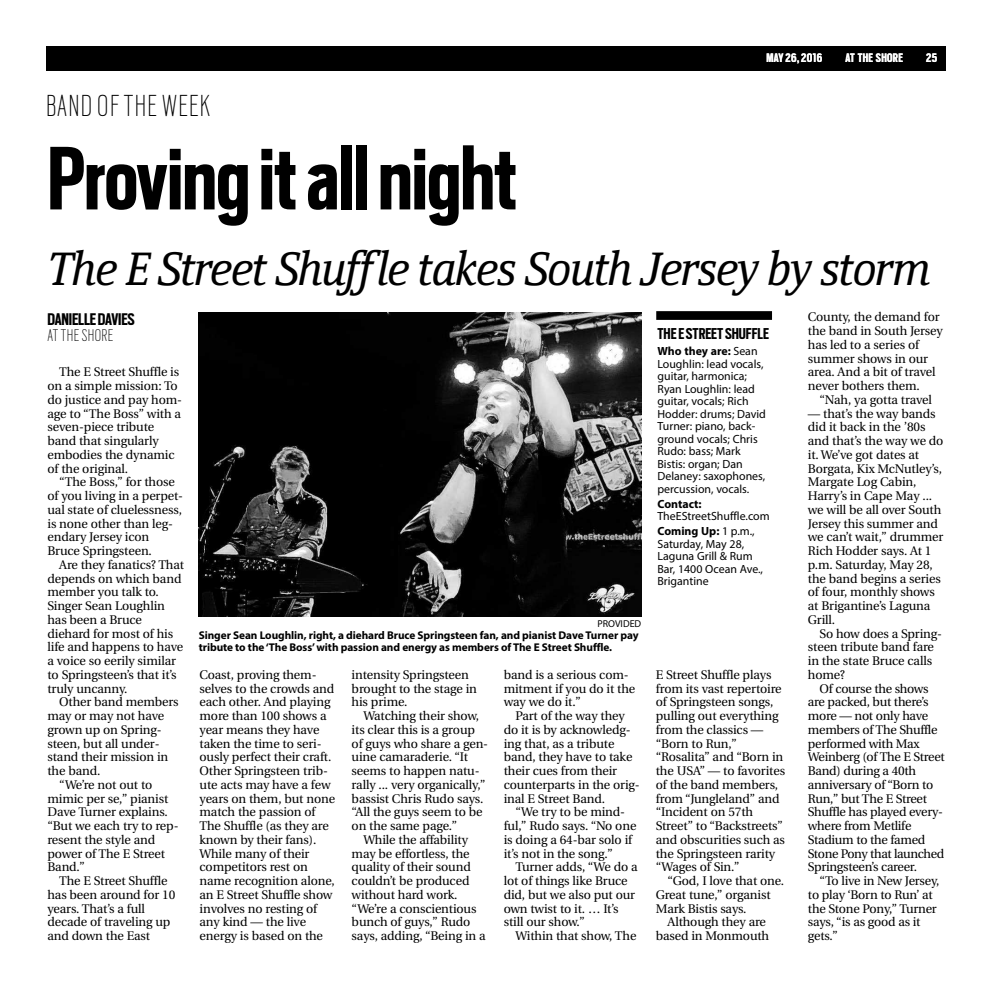
<style>
.page{position:relative;width:990px;height:990px;background:#fff}
.page>*{position:absolute;margin:0;border:0;box-sizing:border-box;transform-origin:0 0}
.t1{font:700 100px "Scout Cond";color:#000}
.t2{font:italic 46.25px "Yefimov Serif";letter-spacing:-.025em;color:#000;scale:.95 1}
.t3{font:100 33.75px "Scout Cond";letter-spacing:.04em;color:#000}
.t4{font:700 18.75px "Scout Cond";letter-spacing:-.01em;color:#000}
.t5{font:100 18.75px "Scout Cond";letter-spacing:.02em;color:#000}
.t6{font:700 17.5px "Scout Cond";color:#000}
.t7{font:700 13.75px "Scout Cond";letter-spacing:.025em;color:#fff}
.t8{font:12.5px/13.8px "Utopia";letter-spacing:-.01em;color:#000}
.t9{font:11.88px/12.5px "Myriad Pro";color:#000}
.t10{font:700 11.88px "Myriad Pro";color:#000}
.t11{font:700 11.25px/11.9px "Myriad Pro";letter-spacing:-.005em;color:#000}
.t12{font:10px "Myriad Pro";color:#000}
.s1{font-size:12.5px;color:#000}
.s2{font-weight:700}
</style>
<div class="page">
<div style="left:46px;top:46px;width:900px;height:25px;background:#000"></div>
<img style="left:199px;top:312px;width:442px;height:304px">
<div style="left:656px;top:311px;width:116px;height:9px;background:#000"></div>
<h3 class="t3" style="left:46px;top:84px;width:165px">BANDOFTHEWEEK</h3>
<p class="t7" style="left:766px;top:49px;width:172px">MAY26,2016 <span class="s1">//</span> AT THE SHORE <span class="s1">//</span> 25</p>
<h1 class="t1" style="left:47px;top:116px;width:471px">Provingitallnight</h1>
<h2 class="t2" style="left:48px;top:240px;width:931px">The E Street Shuffle takes South Jersey by storm</h2>
<h3 class="t4" style="left:48px;top:308px;width:89px">DANIELLEDAVIES</h3>
<h3 class="t5" style="left:48px;top:324px;width:67px">ATTHESHORE</h3>
<p class="t8" style="left:48px;top:365px;width:136px;text-indent:12px">The E Street Shuffle is on a simple mission: To do justice and pay hom&shy;age to “The Boss” with a seven-piece tribute band that singularly embodies the dynamic of the original.</p>
<p class="t8" style="left:48px;top:475px;width:137px;text-indent:12px">“The Boss,” for those of you living in a perpet&shy;ual state of cluelessness, is none other than leg&shy;endary Jersey icon<br>Bruce Springsteen.</p>
<p class="t8" style="left:48px;top:558px;width:138px;text-indent:12px">Are they fanatics? That depends on which band member you talk to.<br>Singer Sean Loughlin has been a Bruce diehard for most of his life and happens to have a voice so eerily similar to Springsteen’s that it’s truly uncanny.</p>
<p class="t8" style="left:59px;top:695px;width:121px">Other band members</p>
<p class="t8" style="left:48px;top:709px;width:118px">may or may not have</p>
<p class="t8" style="left:48px;top:723px;width:116px">grown up on Spring-</p>
<p class="t8" style="left:48px;top:736px;width:114px">steen, but all under-</p>
<p class="t8" style="left:48px;top:750px;width:122px">stand their mission in</p>
<p class="t8" style="left:48px;top:764px;width:54px">the band.</p>
<p class="t8" style="left:59px;top:778px;width:95px">“We’re not out to</p>
<p class="t8" style="left:48px;top:791px;width:122px">mimic per se,” pianist</p>
<p class="t8" style="left:48px;top:805px;width:122px">Dave Turner explains.</p>
<p class="t8" style="left:48px;top:819px;width:133px">“But we each try to rep-</p>
<p class="t8" style="left:48px;top:833px;width:109px">resent the style and</p>
<p class="t8" style="left:48px;top:846px;width:119px">power of The E Street</p>
<p class="t8" style="left:48px;top:860px;width:39px">Band.”</p>
<p class="t8" style="left:59px;top:874px;width:110px">The E Street Shuffle</p>
<p class="t8" style="left:48px;top:888px;width:129px">has been around for 10</p>
<p class="t8" style="left:48px;top:901px;width:99px">years. That’s a full</p>
<p class="t8" style="left:48px;top:915px;width:124px">decade of traveling up</p>
<p class="t8" style="left:48px;top:929px;width:104px">and down the East</p>
<p class="t12" style="left:597px;top:621px;width:45px">PROVIDED</p>
<p class="t11" style="left:199px;top:629px;width:441px">Singer Sean Loughlin, right, a diehard Bruce Springsteen fan, and pianist Dave Turner pay tribute to the‘The Boss’with passion and energy as members of The E Street Shuffle.</p>
<p class="t8" style="left:200px;top:668px;width:137px">Coast, proving them&shy;selves to the crowds and each other. And playing more than 100 shows a year means they have taken the time to seri&shy;ously perfect their craft.<br>Other Springsteen trib&shy;ute acts may have a few years on them, but none match the passion of<br>The Shuffle (as they are known by their fans).<br>While many of their competitors rest on name recognition alone, an E Street Shuffle show involves no resting of any kind — the live energy is based on the</p>
<p class="t8" style="left:352px;top:668px;width:127px">intensity Springsteen brought to the stage in his prime.</p>
<p class="t8" style="left:363px;top:709px;width:117px">Watching their show,</p>
<p class="t8" style="left:352px;top:723px;width:125px">its clear this is a group</p>
<p class="t8" style="left:352px;top:736px;width:138px">of guys who share a gen-</p>
<p class="t8" style="left:352px;top:750px;width:118px">uine camaraderie. “It</p>
<p class="t8" style="left:352px;top:764px;width:129px">seems to happen natu-</p>
<p class="t8" style="left:352px;top:778px;width:136px">rally ... very organically,”</p>
<p class="t8" style="left:352px;top:791px;width:133px">bassist Chris Rudo says.</p>
<p class="t8" style="left:352px;top:805px;width:132px">“All the guys seem to be</p>
<p class="t8" style="left:352px;top:819px;width:107px">on the same page.”</p>
<p class="t8" style="left:363px;top:833px;width:106px">While the affability</p>
<p class="t8" style="left:352px;top:846px;width:119px">may be effortless, the</p>
<p class="t8" style="left:352px;top:860px;width:121px">quality of their sound</p>
<p class="t8" style="left:352px;top:874px;width:119px">couldn’t be produced</p>
<p class="t8" style="left:352px;top:888px;width:107px">without hard work.</p>
<p class="t8" style="left:352px;top:901px;width:126px">“We’re a conscientious</p>
<p class="t8" style="left:352px;top:915px;width:120px">bunch of guys,” Rudo</p>
<p class="t8" style="left:352px;top:929px;width:135px">says, adding, “Being in a</p>
<p class="t8" style="left:504px;top:668px;width:133px">band is a serious com&shy;mitment if you do it the way we do it.”</p>
<p class="t8" style="left:504px;top:709px;width:138px;text-indent:12px">Part of the way they do it is by acknowledg&shy;ing that, as a tribute band, they have to take their cues from their counterparts in the orig&shy;inal E Street Band.</p>
<p class="t8" style="left:504px;top:805px;width:134px;text-indent:12px">“We try to be mind&shy;ful,” Rudo says. “No one is doing a 64-bar solo if it’s not in the song.”</p>
<p class="t8" style="left:504px;top:860px;width:135px;text-indent:12px">Turner adds, “We do a lot of things like Bruce did, but we also put our own twist to it. … It’s still our show.”</p>
<p class="t8" style="left:515px;top:929px;width:123px">Within that show, The</p>
<h3 class="t6" style="left:658px;top:323px;width:113px">THEESTREETSHUFFLE</h3>
<p class="t9" style="left:658px;top:346px;width:110px"><span class="s2">Who they are:</span> Sean<br>Loughlin: lead vocals, guitar, harmonica;<br>Ryan Loughlin: lead guitar, vocals; Rich<br>Hodder: drums; David<br>Turner: piano, back&shy;ground vocals; Chris<br>Rudo: bass; Mark<br>Bistis: organ; Dan<br>Delaney: saxophones, percussion, vocals.</p>
<p class="t10" style="left:658px;top:497px;width:46px">Contact:</p>
<p class="t9" style="left:658px;top:510px;width:114px;line-height:15px">TheEStreetShuffle.com<br><span class="s2">Coming Up:</span> 1 p.m.,</p>
<p class="t9" style="left:658px;top:539px;width:107px">Saturday, May 28,<br>Laguna Grill &amp; Rum<br>Bar, 1400 Ocean Ave.,<br>Brigantine</p>
<p class="t8" style="left:656px;top:668px;width:131px">E Street Shuffle plays from its vast repertoire of Springsteen songs, pulling out everything from the classics — “Born to Run,” “Rosalita” and “Born in the USA” — to favorites of the band members, from “Jungleland” and “Incident on 57th<br>Street” to “Backstreets” and obscurities such as the Springsteen rarity “Wages of Sin.”</p>
<p class="t8" style="left:656px;top:874px;width:130px;text-indent:12px">“God, I love that one.<br>Great tune,” organist<br>Mark Bistis says.</p>
<p class="t8" style="left:656px;top:915px;width:115px;text-align:right">Although they are based in Monmouth</p>
<p class="t8" style="left:808px;top:310px;width:136px">County, the demand for the band in South Jersey has led to a series of summer shows in our area. And a bit of travel never bothers them.</p>
<p class="t8" style="left:820px;top:393px;width:114px">“Nah, ya gotta travel</p>
<p class="t8" style="left:808px;top:406px;width:137px">— that’s the way bands did it back in the ’80s and that’s the way we do it. We’ve got dates at<br>Borgata, Kix McNutley’s,<br>Margate Log Cabin,<br>Harry’s in Cape May ... we will be all over South<br>Jersey this summer and we can’t wait,” drummer<br>Rich Hodder says. At 1 p.m. Saturday, May 28, the band begins a series of four, monthly shows at Brigantine’s Laguna<br>Grill.</p>
<p class="t8" style="left:808px;top:626px;width:136px;text-indent:12px">So how does a Spring&shy;steen tribute band fare in the state Bruce calls home?</p>
<p class="t8" style="left:808px;top:681px;width:138px;text-indent:12px">Of course the shows are packed, but there’s more — not only have members of The Shuffle performed with Max<br>Weinberg (of The E Street<br>Band) during a 40th anniversary of “Born to<br>Run,” but The E Street<br>Shuffle has played every&shy;where from Metlife<br>Stadium to the famed<br>Stone Pony that launched<br>Springsteen’s career.</p>
<p class="t8" style="left:808px;top:874px;width:133px;text-indent:12px">“To live in New Jersey, to play ‘Born to Run’ at the Stone Pony,” Turner says, “is as good as it gets.”</p>
</div>
